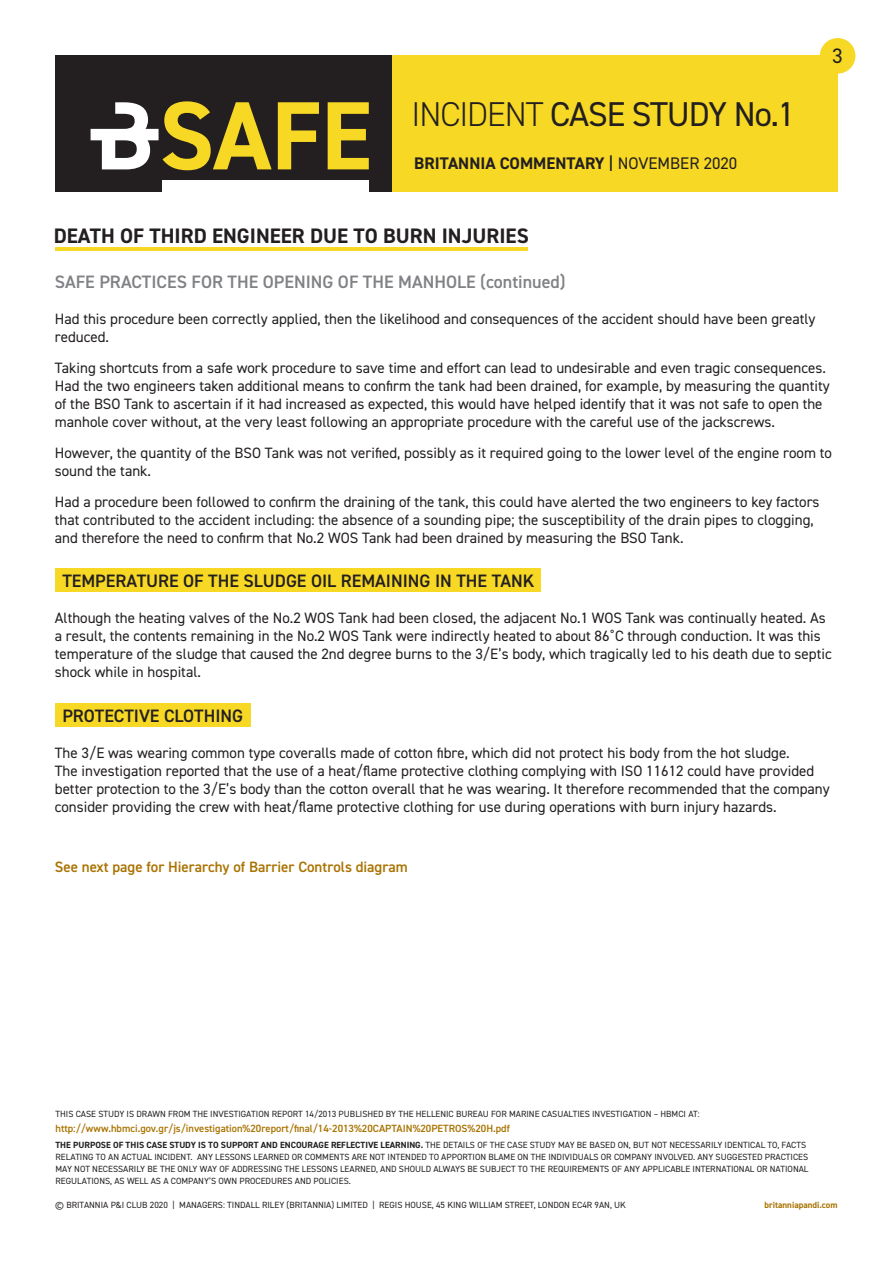
<style>
.page{position:relative;width:893px;height:1263px;background:#fff}
.page>*{position:absolute;margin:0;border:0;box-sizing:border-box;transform-origin:0 0}
.t1{font:34.5px "DIN2014";letter-spacing:-.03em;color:#231f20}
.t2{font:700 21px "DIN2014";color:#231f20}
.t3{font:21px "DIN2014";color:#231f20}
.t4{font:600 18px "DIN2014";color:#231f20}
.t5{font:600 18px "DIN2014";color:#808285}
.t6{font:700 16.8px "DIN2014";color:#231f20}
.t7{font:15px/18px "DIN2014";color:#231f20}
.t8{font:600 15px "DIN2014";color:#a97300}
.t9{font:600 10.5px "DIN2014";color:#a97300}
.t10{font:9px/12px "DIN2014";color:#231f20}
.t11{font:700 9px "DIN2014";color:#a97300}
.s1{font-weight:300}
.s2{font-weight:600}
.s3{font-weight:400}
.s4{font-weight:700}
</style>
<div class="page">
<hr style="left:55px;top:247px;width:472px;height:4px;background:#f7d824">
<div style="left:55px;top:55px;width:337px;height:137px;background:#231f20"></div>
<div style="left:392px;top:55px;width:446px;height:137px;background:#f7d824"></div>
<svg style="left:91px;top:101px;width:278px;height:69px"></svg>
<div style="left:162px;top:181px;width:207px;height:14px;background:#fff"></div>
<div style="left:820px;top:38px;width:35px;height:36px;background:#f7d824;border-radius:50%"></div>
<div style="left:55px;top:569px;width:486px;height:23px;background:#f7d824"></div>
<div style="left:55px;top:703px;width:196px;height:24px;background:#f7d824"></div>
<p class="t1" style="left:412px;top:93px;width:385px"><span class="s1">INCIDENT</span> CASE STUDY No.1</p>
<p class="t6" style="left:414px;top:152px;width:325px">BRITANNIA COMMENTARY <span class="s2">|</span> <span class="s3">NOVEMBER 2020</span></p>
<p class="t2" style="left:54px;top:221px;width:476px">DEATH OF THIRD ENGINEER DUE TO BURN INJURIES</p>
<p class="t3" style="left:832px;top:43px;width:12px">3</p>
<p class="t5" style="left:55px;top:270px;width:512px">SAFE PRACTICES FOR THE OPENING OF THE MANHOLE (continued)</p>
<p class="t7" style="left:55px;top:310px;width:762px">Had this procedure been correctly applied, then the likelihood and consequences of the accident should have been greatly reduced.</p>
<p class="t7" style="left:55px;top:359px;width:776px">Taking shortcuts from a safe work procedure to save time and effort can lead to undesirable and even tragic consequences.<br>Had the two engineers taken additional means to confirm the tank had been drained, for example, by measuring the quantity of the BSO Tank to ascertain if it had increased as expected, this would have helped identify that it was not safe to open the manhole cover without, at the very least following an appropriate procedure with the careful use of the jackscrews.</p>
<p class="t7" style="left:55px;top:443px;width:779px">However, the quantity of the BSO Tank was not verified, possibly as it required going to the lower level of the engine room to sound the tank.</p>
<p class="t7" style="left:55px;top:492px;width:766px">Had a procedure been followed to confirm the draining of the tank, this could have alerted the two engineers to key factors that contributed to the accident including: the absence of a sounding pipe; the susceptibility of the drain pipes to clogging, and therefore the need to confirm that No.2 WOS Tank had been drained by measuring the BSO Tank.</p>
<p class="t4" style="left:62px;top:569px;width:474px">TEMPERATURE OF THE SLUDGE OIL REMAINING IN THE TANK</p>
<p class="t7" style="left:55px;top:609px;width:778px">Although the heating valves of the No.2 WOS Tank had been closed, the adjacent No.1 WOS Tank was continually heated. As a result, the contents remaining in the No.2 WOS Tank were indirectly heated to about 86˚C through conduction. It was this temperature of the sludge that caused the 2nd degree burns to the 3/E’s body, which tragically led to his death due to septic shock while in hospital.</p>
<p class="t4" style="left:62px;top:703px;width:182px">PROTECTIVE CLOTHING</p>
<p class="t7" style="left:55px;top:743px;width:776px">The 3/E was wearing common type coveralls made of cotton fibre, which did not protect his body from the hot sludge.<br>The investigation reported that the use of a heat/flame protective clothing complying with ISO 11612 could have provided better protection to the 3/E’s body than the cotton overall that he was wearing. It therefore recommended that the company consider providing the crew with heat/flame protective clothing for use during operations with burn injury hazards.</p>
<p class="t8" style="left:55px;top:857px;width:354px">See next page for Hierarchy of Barrier Controls diagram</p>
<p class="t10" style="left:55px;top:1108px;width:646px">THIS CASE STUDY IS DRAWN FROM THE INVESTIGATION REPORT 14/2013 PUBLISHED BY THE HELLENIC BUREAU FOR MARINE CASUALTIES INVESTIGATION – HBMCI AT:</p>
<p class="t9" style="left:55px;top:1121px;width:456px">http://www.hbmci.gov.gr/js/investigation%20report/final/14-2013%20CAPTAIN%20PETROS%20H.pdf</p>
<p class="t10" style="left:55px;top:1139px;width:754px"><span class="s4">THE PURPOSE OF THIS CASE STUDY IS TO SUPPORT AND ENCOURAGE REFLECTIVE LEARNING.</span> THE DETAILS OF THE CASE STUDY MAY BE BASED ON, BUT NOT NECESSARILY IDENTICAL TO, FACTS RELATING TO AN ACTUAL INCIDENT. ANY LESSONS LEARNED OR COMMENTS ARE NOT INTENDED TO APPORTION BLAME ON THE INDIVIDUALS OR COMPANY INVOLVED. ANY SUGGESTED PRACTICES MAY NOT NECESSARILY BE THE ONLY WAY OF ADDRESSING THE LESSONS LEARNED, AND SHOULD ALWAYS BE SUBJECT TO THE REQUIREMENTS OF ANY APPLICABLE INTERNATIONAL OR NATIONAL REGULATIONS, AS WELL AS A COMPANY’S OWN PROCEDURES AND POLICIES.</p>
<p class="t10" style="left:55px;top:1199px;width:572px">© BRITANNIA P&amp;I CLUB 2020 | MANAGERS: TINDALL RILEY (BRITANNIA) LIMITED | REGIS HOUSE, 45 KING WILLIAM STREET, LONDON EC4R 9AN, UK</p>
<p class="t11" style="left:765px;top:1199px;width:74px">britanniapandi.com</p>
</div>
